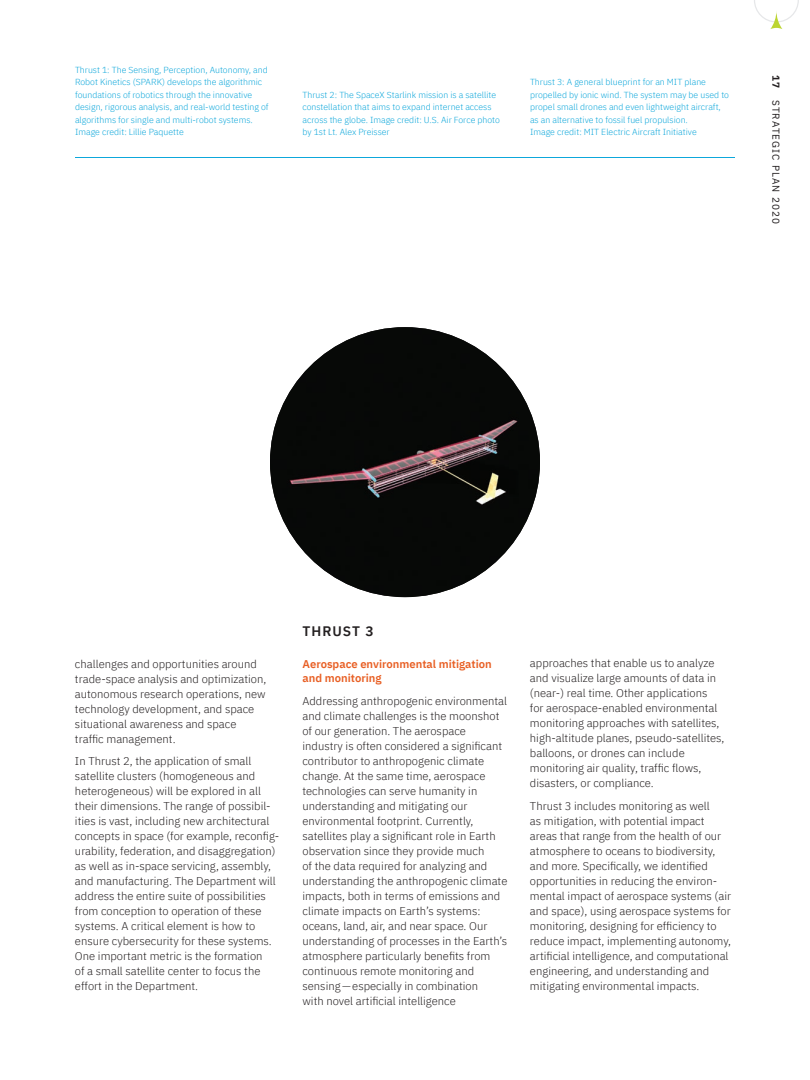
<style>
.page{position:relative;width:810px;height:1080px;background:#fff}
.page>*{position:absolute;margin:0;border:0;box-sizing:border-box;transform-origin:0 0}
.Subhead{font:600 13.75px "IBM Plex Sans";letter-spacing:.075em;color:#231f20}
.Body{font:300 11.25px/15px "IBM Plex Sans";color:#231f20}
.Subhead_2{font:600 11.25px/15px "IBM Plex Sans";color:#e85f24}
.t1{font:10px "IBM Plex Sans";letter-spacing:.1em;color:#231f20}
.Image_Caption{font:300 8.75px/12.5px "IBM Plex Sans";color:#0da7db}
.s1{font-weight:700}
</style>
<div class="page">
<svg style="left:754px;top:0;width:45px;height:29px"></svg>
<img style="left:270px;top:327px;width:270px;height:270px;border-radius:135px">
<hr style="left:75px;top:157px;width:660px;height:1px;background:#0da7db">
<p class="Image_Caption" style="left:75px;top:62px;width:195px">Thrust 1: The Sensing, Perception, Autonomy, and Robot Kinetics (SPARK) develops the algorithmic foundations of robotics through the innovative design, rigorous analysis, and real-world testing of algorithms for single and multi-robot systems.<br>Image credit: Lillie Paquette</p>
<p class="Image_Caption" style="left:302px;top:87px;width:199px">Thrust 2: The SpaceX Starlink mission is a satellite constellation that aims to expand internet access across the globe. Image credit: U.S. Air Force photo by 1st Lt. Alex Preisser</p>
<p class="Image_Caption" style="left:530px;top:75px;width:201px">Thrust 3: A general blueprint for an MIT plane propelled by ionic wind. The system may be used to propel small drones and even lightweight aircraft, as an alternative to fossil fuel propulsion.<br>Image credit: MIT Electric Aircraft Initiative</p>
<p class="t1" style="left:784px;top:75px;width:150px;rotate:90deg"><span class="s1">17</span> STRATEGIC PLAN 2020</p>
<p class="Body" style="left:75px;top:655px;width:193px">challenges and opportunities around trade-space analysis and optimization, autonomous research operations, new technology development, and space situational awareness and space traffic management.</p>
<p class="Body" style="left:75px;top:753px;width:206px">In Thrust 2, the application of small satellite clusters (homogeneous and heterogeneous) will be explored in all their dimensions. The range of possibil&shy;ities is vast, including new architectural concepts in space (for example, reconfig&shy;urability, federation, and disaggregation) as well as in-space servicing, assembly, and manufacturing. The Department will address the entire suite of possibilities from conception to operation of these systems. A critical element is how to ensure cybersecurity for these systems.<br>One important metric is the formation<br>of a small satellite center to focus the effort in the Department.</p>
<p class="Subhead" style="left:302px;top:621px;width:73px">THRUST 3</p>
<p class="Subhead_2" style="left:302px;top:655px;width:191px">Aerospace environmental mitigation and monitoring</p>
<p class="Body" style="left:302px;top:693px;width:206px">Addressing anthropogenic environmental and climate challenges is the moonshot of our generation. The aerospace industry is often considered a significant contributor to anthropogenic climate change. At the same time, aerospace technologies can serve humanity in understanding and mitigating our environmental footprint. Currently, satellites play a significant role in Earth observation since they provide much<br>of the data required for analyzing and understanding the anthropogenic climate impacts, both in terms of emissions and climate impacts on Earth’s systems: oceans, land, air, and near space. Our understanding of processes in the Earth’s atmosphere particularly benefits from continuous remote monitoring and sensing—especially in combination<br>with novel artificial intelligence</p>
<p class="Body" style="left:530px;top:655px;width:196px">approaches that enable us to analyze and visualize large amounts of data in (near-) real time. Other applications<br>for aerospace-enabled environmental monitoring approaches with satellites, high-altitude planes, pseudo-satellites, balloons, or drones can include monitoring air quality, traffic flows, disasters, or compliance.</p>
<p class="Body" style="left:530px;top:798px;width:203px">Thrust 3 includes monitoring as well<br>as mitigation, with potential impact areas that range from the health of our atmosphere to oceans to biodiversity, and more. Specifically, we identified opportunities in reducing the environ&shy;mental impact of aerospace systems (air and space), using aerospace systems for monitoring, designing for efficiency to reduce impact, implementing autonomy, artificial intelligence, and computational engineering, and understanding and mitigating environmental impacts.</p>
</div>
